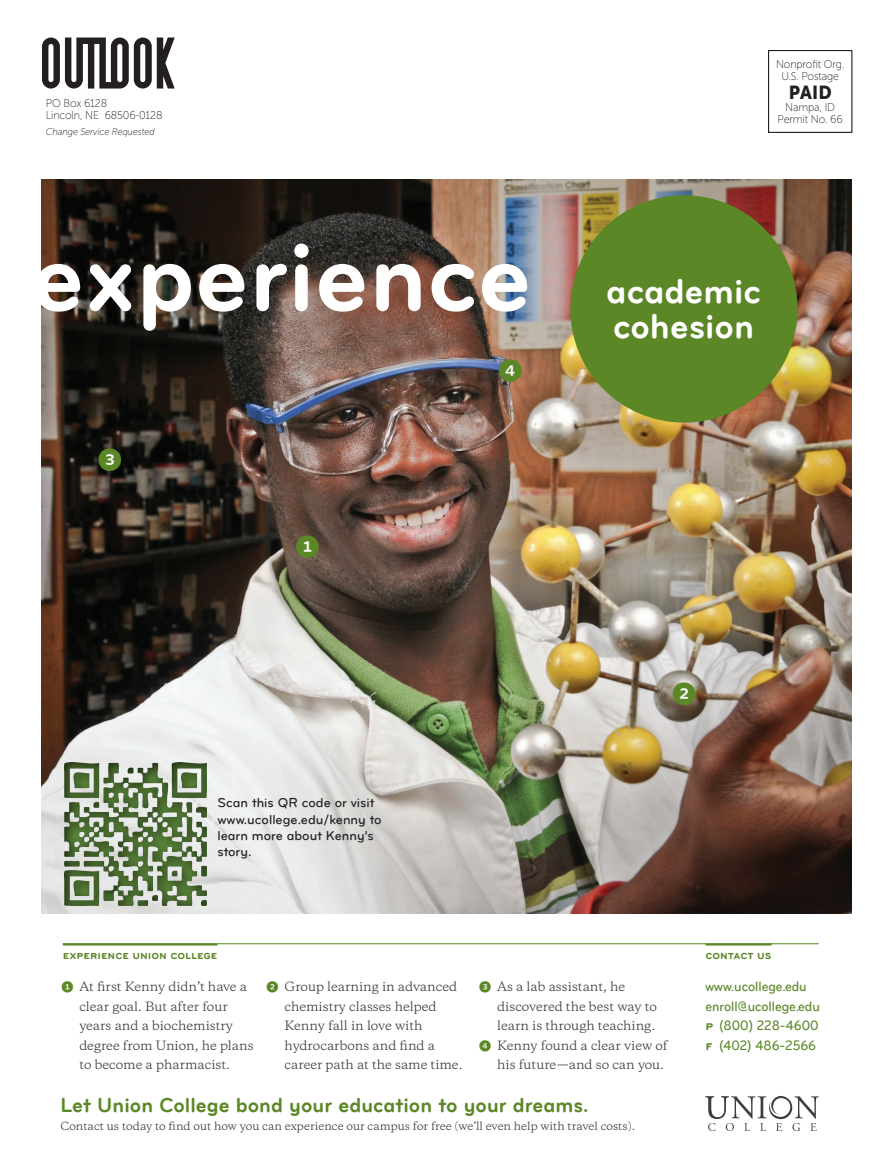
<style>
.page{position:relative;width:891px;height:1175px;background:#fff}
.page>*{position:absolute;margin:0;border:0;box-sizing:border-box;transform-origin:0 0}
.t1{font:104.25px "Bryant Pro Bold Alt No 1";color:#fff}
.t2{font:36px/34.5px "Bryant Pro Bold Alt No 1";color:#fff}
.t3{font:24px "Whitney Index Black Round Bd";color:#5c8727}
.t4{font:21.15px "Bryant Pro Bold Alt No 1";color:#5c8727}
.t5{font:18.75px "Museo Sans 900";color:#231f20;scale:.95 1}
.t6{font:14.25px/19.5px "Bryant Medium Condensed Alt";color:#5c8727}
.t7{font:13.5px/16.2px "Bryant Pro Medium Alt No 1";color:#231f20}
.t8{font:12px/19.5px "Galaxie Copernicus";color:#3e3e3f}
.t9{font:12px "Bryant Pro Bold SC";color:#5c8727}
.t10{font:11.25px/12px "Museo Sans 100";letter-spacing:-.015em;color:#231f20;text-align:center;scale:.95 1}
.t11{font:10.65px "Galaxie Copernicus";color:#3e3e3f}
.t12{font:italic 9.75px "Museo Sans 100";letter-spacing:-.015em;color:#231f20;scale:.95 1}
.s1{font-family:"Whitney Index Black Round Bd";color:#5c8727}
.s2{font-family:"Bryant Pro Bold SC";font-size:13.5px}
</style>
<div class="page">
<svg style="left:42px;top:38px;width:133px;height:50px"></svg>
<div style="left:768px;top:50px;width:84px;height:83px;border:1px solid #231f20"></div>
<img style="left:42px;top:179px;width:810px;height:734px">
<div style="left:298px;top:537px;width:19px;height:19px;background:#fff;border-radius:50%"></div>
<div style="left:101px;top:450px;width:19px;height:19px;background:#fff;border-radius:50%"></div>
<div style="left:675px;top:684px;width:19px;height:19px;background:#fff;border-radius:50%"></div>
<div style="left:501px;top:361px;width:19px;height:20px;background:#fff;border-radius:50%"></div>
<div style="left:570px;top:195px;width:228px;height:227px;background:#5c8727;border-radius:50%"></div>
<div style="left:62px;top:757px;width:150px;height:150px;background:#231f20;opacity:.75"></div>
<svg style="left:705px;top:1096px;width:114px;height:35px"></svg>
<hr style="left:63px;top:943px;width:756px;height:1px;background:#5c8727">
<hr style="left:63px;top:943px;width:154px;height:2px;background:#5c8727">
<hr style="left:706px;top:943px;width:66px;height:2px;background:#5c8727">
<p class="t10" style="left:46px;top:97px;width:124px;text-align:left">PO Box 6128<br>Lincoln, NE 68506-0128</p>
<p class="t12" style="left:46px;top:127px;width:116px">Change Service Requested</p>
<h1 class="t1" style="left:31px;top:219px;width:503px">experience</h1>
<h3 class="t3" style="left:98px;top:448px;width:26px">3</h3>
<h3 class="t3" style="left:295px;top:535px;width:26px">1</h3>
<p class="t7" style="left:217px;top:795px;width:166px">Scan this QR code or visit www.ucollege.edu/kenny to learn more about Kenny’s story.</p>
<p class="t9" style="left:63px;top:948px;width:156px">experience union college</p>
<h3 class="t3" style="left:498px;top:360px;width:26px">4</h3>
<p class="t10" style="left:776px;top:58px;width:73px">Nonprofit Org.<br>U.S. Postage</p>
<h3 class="t5" style="left:789px;top:82px;width:47px">PAID</h3>
<p class="t10" style="left:778px;top:102px;width:70px">Nampa, ID<br>Permit No. 66</p>
<h2 class="t2" style="left:606px;top:273px;width:156px">academic cohesion</h2>
<h3 class="t3" style="left:672px;top:682px;width:26px">2</h3>
<p class="t9" style="left:706px;top:948px;width:68px">contact us</p>
<p class="t8" style="left:79px;top:977px;width:176px;text-indent:-18px"><span class="s1">1</span> At first Kenny didn’t have a clear goal. But after four years and a biochemistry degree from Union, he plans to become a pharmacist.</p>
<p class="t8" style="left:285px;top:977px;width:179px;text-indent:-18px"><span class="s1">2</span> Group learning in advanced chemistry classes helped<br>Kenny fall in love with hydrocarbons and find a career path at the same time.</p>
<p class="t8" style="left:479px;top:977px;width:148px"><span class="s1">3</span> As a lab assistant, he</p>
<p class="t8" style="left:497px;top:996px;width:161px">discovered the best way to</p>
<p class="t8" style="left:497px;top:1016px;width:160px">learn is through teaching.</p>
<p class="t8" style="left:479px;top:1035px;width:190px"><span class="s1">4</span> Kenny found a clear view of</p>
<p class="t8" style="left:497px;top:1055px;width:168px">his future—and so can you.</p>
<h3 class="t4" style="left:60px;top:1093px;width:530px">Let Union College bond your education to your dreams.</h3>
<p class="t11" style="left:60px;top:1118px;width:576px">Contact us today to find out how you can experience our campus for free (we’ll even help with travel costs).</p>
<p class="t6" style="left:706px;top:976px;width:116px">www.ucollege.edu enroll@ucollege.edu <span class="s2">p</span> (800) 228-4600 <span class="s2">f</span> (402) 486-2566</p>
</div>
